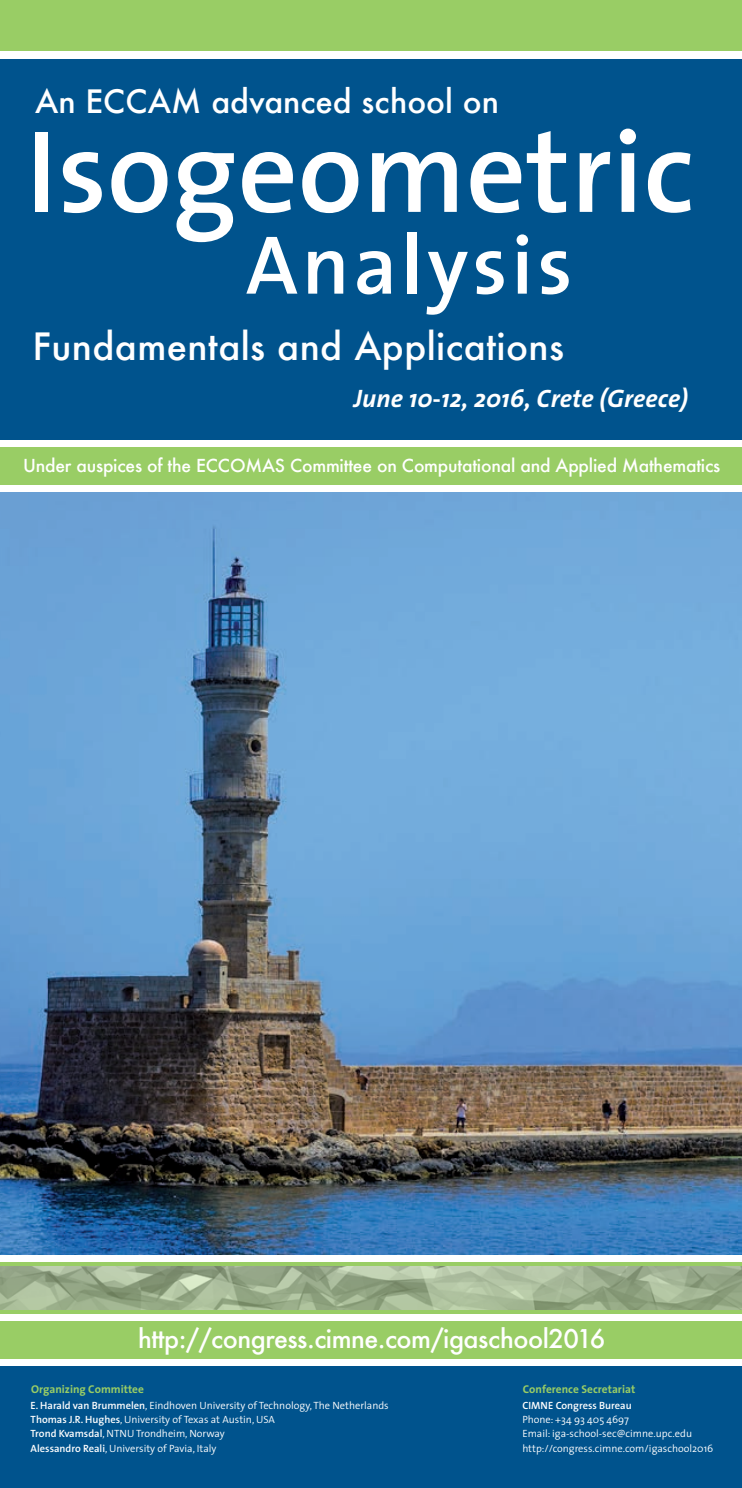
<style>
.page{position:relative;width:742px;height:1488px;background:#fff}
.page>*{position:absolute;margin:0;border:0;box-sizing:border-box;transform-origin:0 0}
.t1{font:600 118.12px "The Sans";color:#fff}
.t2{font:600 84px "The Sans";letter-spacing:.045em;color:#fff}
.t3{font:500 36.75px "Futura";letter-spacing:.01em;color:#fff}
.t4{font:500 31.5px "Futura";color:#fff}
.t5{font:italic 700 25.38px "The Sans";letter-spacing:.005em;color:#fff}
.t6{font:500 25.2px "Futura";letter-spacing:-.02em;color:#fff}
.t7{font:500 17.5px "Futura";letter-spacing:-.01em;color:#fff}
.t8{font:700 11.38px "The Sans";color:#99cd65}
.t9{font:300 10.5px/14.3px "The Sans";color:#fff}
.t10{font:600 10.5px "The Sans";color:#fff}
.s1{font-weight:600}
</style>
<div class="page">
<svg style="left:0;top:1265px;width:742px;height:45px;background:#9eb18e"></svg>
<div style="left:0;top:0;width:742px;height:50px;background:#99cd65"></div>
<div style="left:0;top:60px;width:742px;height:380px;background:#00538d"></div>
<div style="left:0;top:447px;width:742px;height:38px;background:#99cd65"></div>
<div style="left:0;top:1321px;width:742px;height:38px;background:#99cd65"></div>
<hr style="left:0;top:1310px;width:742px;height:4px;background:#99cd65">
<div style="left:0;top:1366px;width:742px;height:122px;background:#00538d"></div>
<hr style="left:0;top:1262px;width:742px;height:3px;background:#99cd65">
<img style="left:0;top:492px;width:742px;height:762px">
<h3 class="t4" style="left:35px;top:80px;width:465px">An ECCAM advanced school on</h3>
<h1 class="t1" style="left:26px;top:73px;width:670px">Isogeometric</h1>
<h2 class="t2" style="left:246px;top:195px;width:328px">Analysis</h2>
<h3 class="t3" style="left:33px;top:322px;width:533px">Fundamentals and Applications</h3>
<h3 class="t5" style="left:354px;top:378px;width:336px">June 10-12, 2016, Crete (Greece)</h3>
<h3 class="t7" style="left:23px;top:453px;width:699px">Under auspices of the ECCOMAS Committee on Computational and Applied Mathematics</h3>
<h3 class="t6" style="left:138px;top:1321px;width:469px">http://congress.cimne.com/igaschool2016</h3>
<p class="t8" style="left:31px;top:1379px;width:114px">Organizing Committee</p>
<p class="t8" style="left:523px;top:1379px;width:114px">Conference Secretariat</p>
<p class="t9" style="left:31px;top:1397px;width:360px"><span class="s1">E. Harald van Brummelen</span>, Eindhoven University of Technology, The Netherlands <span class="s1">Thomas J.R. Hughes</span>, University of Texas at Austin, USA<br><span class="s1">Trond Kvamsdal</span>, NTNU Trondheim, Norway<br><span class="s1">Alessandro Reali</span>, University of Pavia, Italy</p>
<p class="t10" style="left:522px;top:1396px;width:111px">CIMNE Congress Bureau</p>
<p class="t9" style="left:522px;top:1412px;width:192px">Phone: +34 93 405 4697<br>Email: iga-school-sec@cimne.upc.edu http://congress.cimne.com/igaschool2016</p>
</div>
